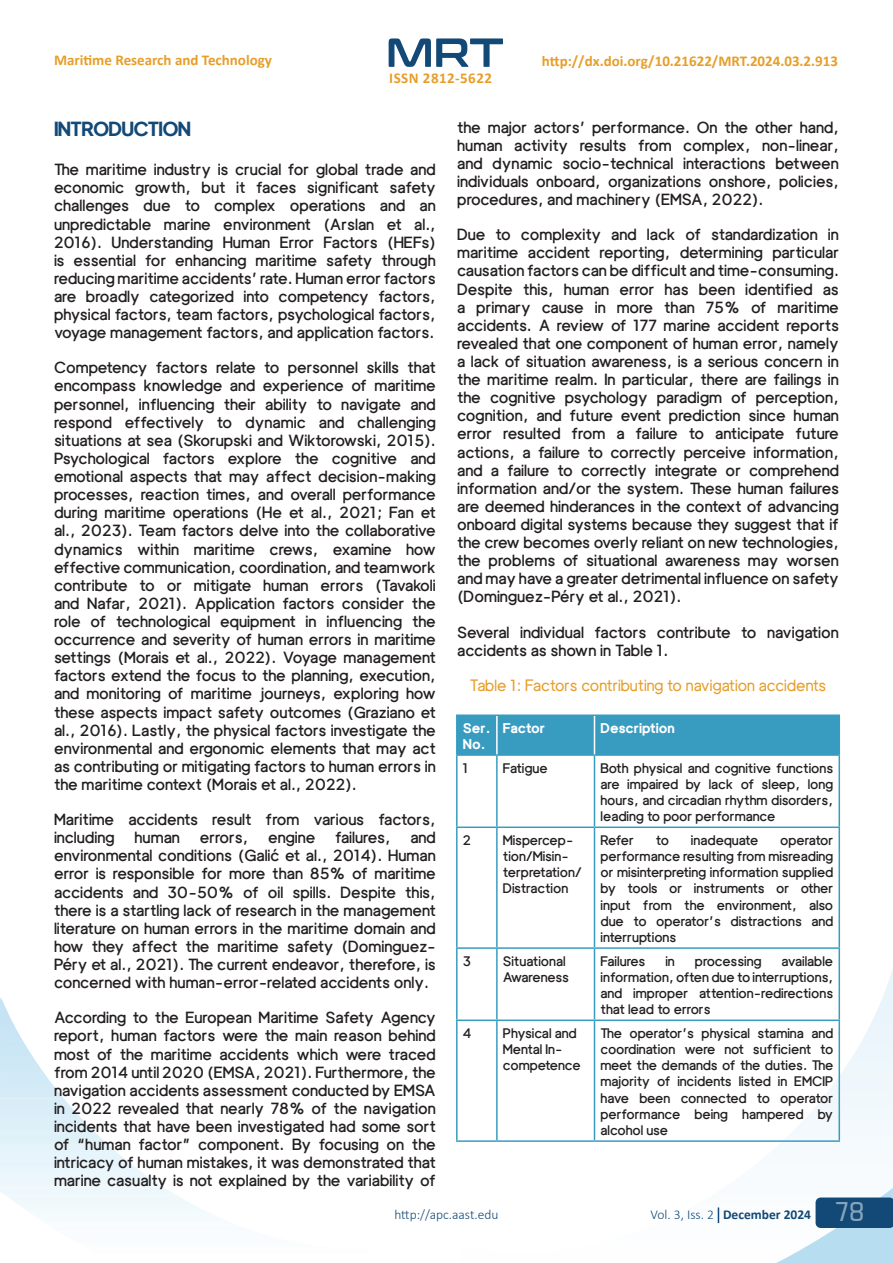
<style>
.page{position:relative;width:893px;height:1263px;background:#fff}
.page>*{position:absolute;margin:0;border:0;box-sizing:border-box;transform-origin:0 0}
.t1{font:700 19.5px "Luxora Grotesk";letter-spacing:-.04em;color:#124977}
.t2{font:15.75px/18.1px "Luxora Grotesk";color:#231f20;text-align:justify}
.t3{font:15.75px "Luxora Grotesk";color:#e79e29}
.t4{font:700 15px "Calibri";color:#e79e29}
.t5{font:700 15px "Calibri";letter-spacing:.03em;color:#e79e29}
.t6{font:13.5px/16.2px "Luxora Grotesk";color:#231f20;text-align:justify}
.t7{font:700 13.5px "Calibri";color:#124977}
.t8{font:700 13.5px/16.2px "Luxora Grotesk";color:#fff}
.t9{font:300 13.5px "Calibri";color:#124977}
.t10{font:13.5px "Luxora Grotesk";letter-spacing:-.025em;color:#231f20}
.s1{font-weight:300}
.s2{font-family:"Navine Demo";font-weight:400;font-stretch:semi-condensed;font-size:27px;color:#fff}
</style>
<div class="page">
<img style="left:593px;top:934px;width:300px;height:329px">
<svg style="left:389px;top:38px;width:114px;height:29px"></svg>
<svg style="left:718px;top:1207px;width:1px;height:16px"></svg>
<div style="left:816px;top:1197px;width:77px;height:31px;background:#124977"></div>
<img style="left:1px;top:998px;width:62px;height:100px">
<div style="left:458px;top:716px;width:380px;height:38px;background:#389cc1"></div>
<hr style="left:456px;top:714px;width:41px;height:2px;background:#389cc1">
<hr style="left:456px;top:716px;width:2px;height:38px;background:#389cc1">
<hr style="left:497px;top:714px;width:97px;height:2px;background:#389cc1">
<hr style="left:594px;top:714px;width:246px;height:2px;background:#389cc1">
<hr style="left:838px;top:716px;width:2px;height:38px;background:#389cc1">
<hr style="left:456px;top:754px;width:41px;height:2px;background:#389cc1">
<hr style="left:456px;top:756px;width:2px;height:70px;background:#389cc1">
<hr style="left:497px;top:754px;width:97px;height:2px;background:#389cc1">
<hr style="left:496px;top:756px;width:2px;height:70px;background:#389cc1">
<hr style="left:594px;top:754px;width:246px;height:2px;background:#389cc1">
<hr style="left:594px;top:756px;width:1px;height:70px;background:#389cc1">
<hr style="left:838px;top:756px;width:2px;height:70px;background:#389cc1">
<hr style="left:456px;top:826px;width:41px;height:2px;background:#389cc1">
<hr style="left:456px;top:828px;width:2px;height:119px;background:#389cc1">
<hr style="left:497px;top:826px;width:97px;height:2px;background:#389cc1">
<hr style="left:496px;top:828px;width:2px;height:119px;background:#389cc1">
<hr style="left:594px;top:826px;width:246px;height:2px;background:#389cc1">
<hr style="left:594px;top:828px;width:1px;height:119px;background:#389cc1">
<hr style="left:838px;top:828px;width:2px;height:119px;background:#389cc1">
<hr style="left:456px;top:947px;width:41px;height:2px;background:#389cc1">
<hr style="left:456px;top:949px;width:2px;height:70px;background:#389cc1">
<hr style="left:497px;top:947px;width:97px;height:2px;background:#389cc1">
<hr style="left:496px;top:949px;width:2px;height:70px;background:#389cc1">
<hr style="left:594px;top:947px;width:246px;height:2px;background:#389cc1">
<hr style="left:594px;top:949px;width:1px;height:70px;background:#389cc1">
<hr style="left:838px;top:949px;width:2px;height:70px;background:#389cc1">
<hr style="left:456px;top:1019px;width:41px;height:2px;background:#389cc1">
<hr style="left:456px;top:1021px;width:2px;height:119px;background:#389cc1">
<hr style="left:497px;top:1019px;width:97px;height:2px;background:#389cc1">
<hr style="left:496px;top:1021px;width:2px;height:119px;background:#389cc1">
<hr style="left:594px;top:1019px;width:246px;height:2px;background:#389cc1">
<hr style="left:594px;top:1021px;width:1px;height:119px;background:#389cc1">
<hr style="left:838px;top:1021px;width:2px;height:119px;background:#389cc1">
<hr style="left:456px;top:1140px;width:41px;height:2px;background:#389cc1">
<hr style="left:497px;top:1140px;width:97px;height:2px;background:#389cc1">
<hr style="left:594px;top:1140px;width:246px;height:2px;background:#389cc1">
<hr style="left:496px;top:716px;width:2px;height:38px;background:#fff">
<hr style="left:594px;top:716px;width:1px;height:38px;background:#fff">
<p class="t4" style="left:54px;top:50px;width:220px">Maritime Research and Technology</p>
<p class="t4" style="left:542px;top:50px;width:298px">http://dx.doi.org/10.21622/MRT.2024.03.2.913</p>
<p class="t5" style="left:389px;top:68px;width:104px">ISSN 2812-5622</p>
<p class="t1" style="left:54px;top:116px;width:139px">INTRODUCTION</p>
<p class="t2" style="left:54px;top:160px;width:383px">The maritime industry is crucial for global trade and economic growth, but it faces significant safety challenges due to complex operations and an unpredictable marine environment (Arslan et al., 2016). Understanding Human Error Factors (HEFs) is essential for enhancing maritime safety through reducing maritime accidents’ rate. Human error factors are broadly categorized into competency factors, physical factors, team factors, psychological factors, voyage management factors, and application factors.</p>
<p class="t2" style="left:54px;top:358px;width:383px">Competency factors relate to personnel skills that encompass knowledge and experience of maritime personnel, influencing their ability to navigate and respond effectively to dynamic and challenging situations at sea (Skorupski and Wiktorowski, 2015).<br>Psychological factors explore the cognitive and emotional aspects that may affect decision-making processes, reaction times, and overall performance during maritime operations (He et al., 2021; Fan et al., 2023). Team factors delve into the collaborative dynamics within maritime crews, examine how effective communication, coordination, and teamwork contribute to or mitigate human errors (Tavakoli and Nafar, 2021). Application factors consider the role of technological equipment in influencing the occurrence and severity of human errors in maritime settings (Morais et al., 2022). Voyage management factors extend the focus to the planning, execution, and monitoring of maritime journeys, exploring how these aspects impact safety outcomes (Graziano et al., 2016). Lastly, the physical factors investigate the environmental and ergonomic elements that may act as contributing or mitigating factors to human errors in the maritime context (Morais et al., 2022).</p>
<p class="t2" style="left:54px;top:810px;width:383px">Maritime accidents result from various factors, including</p>
<p class="t2" style="left:134px;top:828px;width:47px">human</p>
<p class="t2" style="left:200px;top:828px;width:50px">errors,</p>
<p class="t2" style="left:268px;top:828px;width:49px">engine</p>
<p class="t2" style="left:335px;top:828px;width:57px">failures,</p>
<p class="t2" style="left:54px;top:828px;width:383px;text-indent:356px">and environmental conditions (Galić et al., 2014). Human error is responsible for more than 85% of maritime accidents and 30-50% of oil spills. Despite this, there is a startling lack of research in the management literature on human errors in the maritime domain and how they affect the maritime safety (Dominguez-Péry et al., 2021). The current endeavor, therefore, is concerned with human-error-related accidents only.</p>
<p class="t2" style="left:54px;top:1008px;width:383px">According to the European Maritime Safety Agency report, human factors were the main reason behind most of the maritime accidents which were traced from 2014 until 2020 (EMSA, 2021). Furthermore, the navigation accidents assessment conducted by EMSA in 2022 revealed that nearly 78% of the navigation incidents that have been investigated had some sort of “human factor” component. By focusing on the intricacy of human mistakes, it was demonstrated that marine casualty is not explained by the variability of</p>
<p class="t2" style="left:457px;top:117px;width:383px">the major actors’ performance. On the other hand, human activity results from complex, non-linear, and dynamic socio-technical interactions between individuals onboard, organizations onshore, policies, procedures, and machinery (EMSA, 2022).</p>
<p class="t2" style="left:457px;top:225px;width:383px">Due to complexity and lack of standardization in maritime accident reporting, determining particular causation factors can be difficult and time-consuming.<br>Despite this, human error has been identified as a primary cause in more than 75% of maritime accidents. A review of 177 marine accident reports revealed that one component of human error, namely a lack of situation awareness, is a serious concern in the maritime realm. In particular, there are failings in the cognitive psychology paradigm of perception, cognition, and future event prediction since human error resulted from a failure to anticipate future actions, a failure to correctly perceive information, and a failure to correctly integrate or comprehend information and/or the system. These human failures are deemed hinderances in the context of advancing onboard digital systems because they suggest that if the crew becomes overly reliant on new technologies, the problems of situational awareness may worsen and may have a greater detrimental influence on safety (Dominguez-Péry et al., 2021).</p>
<p class="t2" style="left:457px;top:622px;width:383px">Several individual factors contribute to navigation accidents as shown in Table 1.</p>
<p class="t3" style="left:470px;top:675px;width:358px">Table 1: Factors contributing to navigation accidents</p>
<p class="t8" style="left:463px;top:719px;width:29px">Ser.<br>No.</p>
<p class="t8" style="left:503px;top:719px;width:44px">Factor</p>
<p class="t8" style="left:600px;top:719px;width:76px">Description</p>
<p class="t6" style="left:463px;top:759px;width:7px">1</p>
<p class="t6" style="left:503px;top:759px;width:46px">Fatigue</p>
<p class="t6" style="left:600px;top:759px;width:234px">Both physical and cognitive functions are impaired by lack of sleep, long hours, and circadian rhythm disorders, leading to poor performance</p>
<p class="t6" style="left:463px;top:831px;width:10px">2</p>
<p class="t6" style="left:503px;top:831px;width:80px;text-align:left">Mispercep&shy;tion/Misin&shy;terpretation/<br>Distraction</p>
<p class="t6" style="left:600px;top:831px;width:35px">Refer</p>
<p class="t6" style="left:656px;top:831px;width:15px">to</p>
<p class="t6" style="left:691px;top:831px;width:69px">inadequate</p>
<p class="t6" style="left:600px;top:831px;width:234px;text-indent:180px">operator performance resulting from misreading or misinterpreting information supplied by tools or instruments or other input from the environment, also due to operator’s distractions and interruptions</p>
<p class="t6" style="left:463px;top:952px;width:10px">3</p>
<p class="t6" style="left:503px;top:952px;width:68px">Situational<br>Awareness</p>
<p class="t6" style="left:600px;top:952px;width:46px">Failures</p>
<p class="t6" style="left:665px;top:952px;width:11px">in</p>
<p class="t10" style="left:695px;top:952px;width:68px">processing</p>
<p class="t6" style="left:600px;top:952px;width:234px;text-indent:181px">available information, often due to interruptions, and improper attention-redirections that lead to errors</p>
<p class="t6" style="left:463px;top:1024px;width:10px">4</p>
<p class="t6" style="left:503px;top:1024px;width:79px;text-align:left">Physical and<br>Mental In&shy;competence</p>
<p class="t6" style="left:600px;top:1024px;width:234px">The operator’s physical stamina and coordination were not sufficient to meet the demands of the duties. The majority of incidents listed in EMCIP have been connected to operator performance being hampered by alcohol use</p>
<p class="t9" style="left:394px;top:1206px;width:106px">http://apc.aast.edu</p>
<p class="t7" style="left:650px;top:1205px;width:215px"><span class="s1">Vol. 3, Iss. 2</span> December 2024 <span class="s2">78</span></p>
</div>
